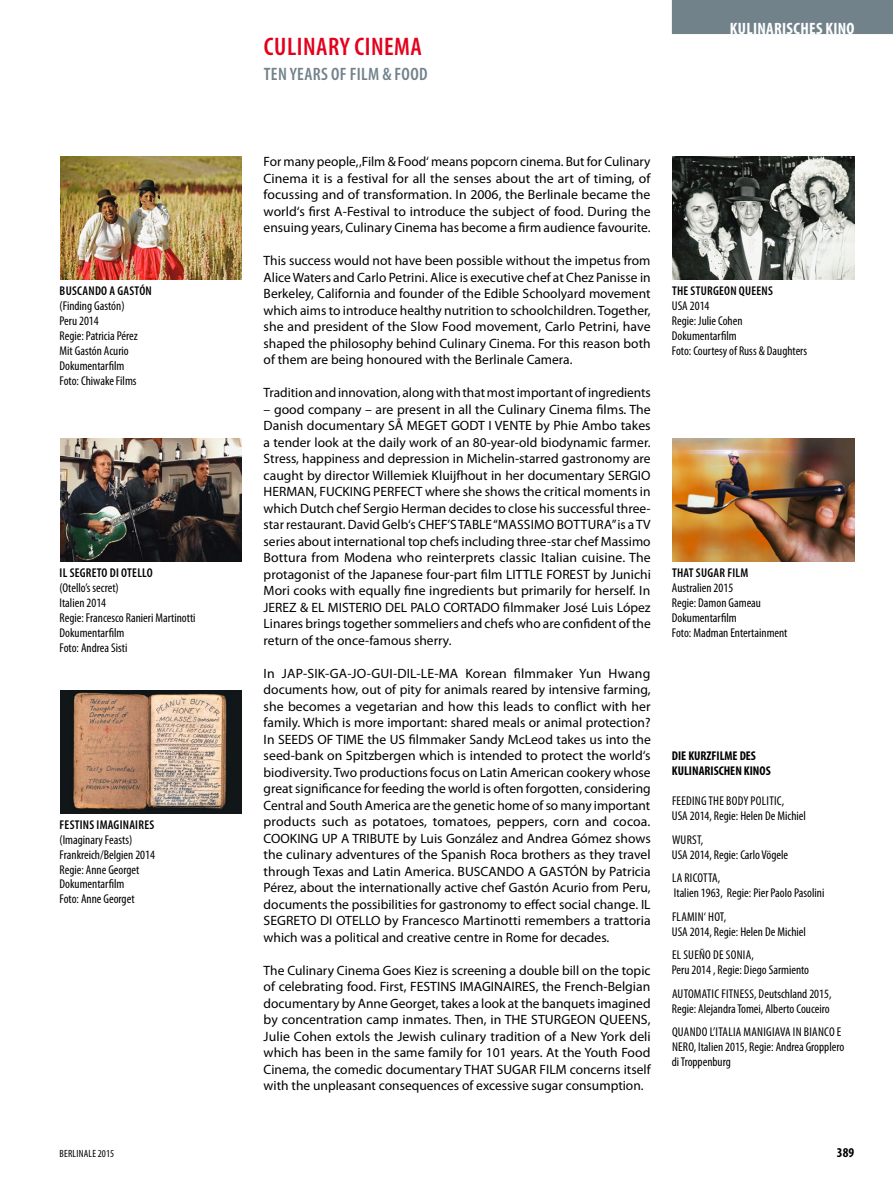
<style>
.page{position:relative;width:893px;height:1191px;background:#fff}
.page>*{position:absolute;margin:0;border:0;box-sizing:border-box;transform-origin:0 0}
.t1{font:600 condensed 25.5px "Myriad Pro";letter-spacing:.02em;color:#e3001d}
.t2{font:600 condensed 18px "Myriad Pro";letter-spacing:.02em;color:#72828b}
.t3{font:700 condensed 16.5px "Myriad Pro";letter-spacing:.02em;color:#fff}
.t4{font:13.5px/16.5px "Myriad Pro";color:#000;text-align:justify}
.t5{font:700 condensed 13.5px "Myriad Pro";color:#000}
.t6{font:condensed 12.75px/15px "Myriad Pro";color:#000}
.t7{font:600 condensed 12.75px "Myriad Pro";letter-spacing:.02em;color:#000}
.t8{font:700 condensed 12.75px/15px "Myriad Pro";color:#000}
.t9{font:condensed 10.5px "Myriad Pro";letter-spacing:.02em;color:#000}
</style>
<div class="page">
<div style="left:672px;top:0;width:221px;height:34px;background:#72828b"></div>
<img style="left:672px;top:156px;width:182px;height:124px">
<img style="left:672px;top:438px;width:182px;height:123px">
<img style="left:60px;top:156px;width:182px;height:124px">
<img style="left:60px;top:438px;width:182px;height:123px">
<img style="left:60px;top:690px;width:182px;height:123px">
<p class="t7" style="left:60px;top:282px;width:94px">BUSCANDO A GASTÓN</p>
<p class="t6" style="left:60px;top:298px;width:80px">(Finding Gastón)<br>Peru 2014<br>Regie: Patricia Pérez<br>Mit Gastón Acurio<br>Dokumentarfilm<br>Foto: Chiwake Films</p>
<p class="t7" style="left:60px;top:564px;width:94px">IL SEGRETO DI OTELLO</p>
<p class="t6" style="left:60px;top:580px;width:138px">(Otello’s secret)<br>Italien 2014<br>Regie: Francesco Ranieri Martinotti<br>Dokumentarfilm<br>Foto: Andrea Sisti</p>
<p class="t7" style="left:60px;top:816px;width:96px">FESTINS IMAGINAIRES</p>
<p class="t6" style="left:60px;top:831px;width:97px">(Imaginary Feasts)<br>Frankreich/Belgien 2014<br>Regie: Anne Georget<br>Dokumentarfilm<br>Foto: Anne Georget</p>
<h1 class="t1" style="left:264px;top:31px;width:159px">CULINARY CINEMA</h1>
<h2 class="t2" style="left:264px;top:63px;width:165px">TEN YEARS OF FILM &amp; FOOD</h2>
<p class="t3" style="left:730px;top:18px;width:126px">KULINARISCHES KINO</p>
<p class="t4" style="left:264px;top:153px;width:388px">For many people, ‚Film &amp; Food‘ means popcorn cinema. But for Culinary Cinema it is a festival for all the senses about the art of timing, of focussing and of transformation. In 2006, the Berlinale became the world‘s first A-Festival to introduce the subject of food. During the ensuing years, Culinary Cinema has become a firm audience favourite.</p>
<p class="t4" style="left:264px;top:252px;width:388px">This success would not have been possible without the impetus from Alice Waters and Carlo Petrini. Alice is executive chef at Chez Panisse in Berkeley, California and founder of the Edible Schoolyard movement which aims to introduce healthy nutrition to schoolchildren. Together, she and president of the Slow Food movement, Carlo Petrini, have shaped the philosophy behind Culinary Cinema. For this reason both of them are being honoured with the Berlinale Camera.</p>
<p class="t4" style="left:264px;top:384px;width:389px">Tradition and innovation, along with that most important of ingredients</p>
<p class="t4" style="left:264px;top:401px;width:389px">– good company – are present in all the Culinary Cinema films. The Danish documentary SÅ MEGET GODT I VENTE by Phie Ambo takes a tender look at the daily work of an 80-year-old biodynamic farmer.<br>Stress, happiness and depression in Michelin-starred gastronomy are caught by director Willemiek Kluijfhout in her documentary SERGIO HERMAN, FUCKING PERFECT where she shows the critical moments in which Dutch chef Sergio Herman decides to close his successful three&shy;star restaurant. David Gelb‘s CHEF’S TABLE “MASSIMO BOTTURA” is a TV series about international top chefs including three-star chef Massimo Bottura from Modena who reinterprets classic Italian cuisine. The protagonist of the Japanese four-part film LITTLE FOREST by Junichi Mori cooks with equally fine ingredients but primarily for herself. In JEREZ &amp; EL MISTERIO DEL PALO CORTADO filmmaker José Luis López Linares brings together sommeliers and chefs who are confident of the return of the once-famous sherry.</p>
<p class="t4" style="left:264px;top:665px;width:389px">In JAP-SIK-GA-JO-GUI-DIL-LE-MA Korean filmmaker Yun Hwang documents how, out of pity for animals reared by intensive farming, she becomes a vegetarian and how this leads to conflict with her family. Which is more important: shared meals or animal protection?<br>In SEEDS OF TIME the US filmmaker Sandy McLeod takes us into the seed-bank on Spitzbergen which is intended to protect the world‘s biodiversity. Two productions focus on Latin American cookery whose great significance for feeding the world is often forgotten, considering Central and South America are the genetic home of so many important products such as potatoes, tomatoes, peppers, corn and cocoa.<br>COOKING UP A TRIBUTE by Luis González and Andrea Gómez shows the culinary adventures of the Spanish Roca brothers as they travel through Texas and Latin America. BUSCANDO A GASTÓN by Patricia Pérez, about the internationally active chef Gastón Acurio from Peru, documents the possibilities for gastronomy to effect social change. IL SEGRETO DI OTELLO by Francesco Martinotti remembers a trattoria which was a political and creative centre in Rome for decades.</p>
<p class="t4" style="left:264px;top:962px;width:389px">The Culinary Cinema Goes Kiez is screening a double bill on the topic of celebrating food. First, FESTINS IMAGINAIRES, the French-Belgian documentary by Anne Georget, takes a look at the banquets imagined by concentration camp inmates. Then, in THE STURGEON QUEENS, Julie Cohen extols the Jewish culinary tradition of a New York deli which has been in the same family for 101 years. At the Youth Food Cinema, the comedic documentary THAT SUGAR FILM concerns itself with the unpleasant consequences of excessive sugar consumption.</p>
<p class="t7" style="left:672px;top:282px;width:102px">THE STURGEON QUEENS</p>
<p class="t6" style="left:672px;top:298px;width:137px">USA 2014<br>Regie: Julie Cohen<br>Dokumentarfilm<br>Foto: Courtesy of Russ &amp; Daughters</p>
<p class="t7" style="left:672px;top:564px;width:78px">THAT SUGAR FILM</p>
<p class="t6" style="left:672px;top:580px;width:117px">Australien 2015<br>Regie: Damon Gameau<br>Dokumentarfilm<br>Foto: Madman Entertainment</p>
<p class="t8" style="left:672px;top:748px;width:100px">DIE KURZFILME DES<br>KULINARISCHEN KINOS</p>
<p class="t6" style="left:672px;top:793px;width:136px">FEEDING THE BODY POLITIC,<br>USA 2014, Regie: Helen De Michiel</p>
<p class="t6" style="left:672px;top:832px;width:118px">WURST,<br>USA 2014, Regie: Carlo Vögele</p>
<p class="t6" style="left:672px;top:870px;width:154px">LA RICOTTA,<br>Italien 1963, Regie: Pier Paolo Pasolini</p>
<p class="t6" style="left:672px;top:909px;width:136px">FLAMIN‘ HOT,<br>USA 2014, Regie: Helen De Michiel</p>
<p class="t6" style="left:672px;top:947px;width:139px">EL SUEÑO DE SONIA,<br>Peru 2014 , Regie: Diego Sarmiento</p>
<p class="t6" style="left:672px;top:986px;width:161px">AUTOMATIC FITNESS, Deutschland 2015,<br>Regie: Alejandra Tomei, Alberto Couceiro</p>
<p class="t6" style="left:672px;top:1024px;width:174px">QUANDO L’ITALIA MANIGIAVA IN BIANCO E<br>NERO, Italien 2015, Regie: Andrea Gropplero di Troppenburg</p>
<p class="t9" style="left:60px;top:1146px;width:56px">BERLINALE 2015</p>
<p class="t5" style="left:837px;top:1143px;width:19px">389</p>
<p class="t5" style="left:837px;top:1143px;width:19px">403</p>
</div>
